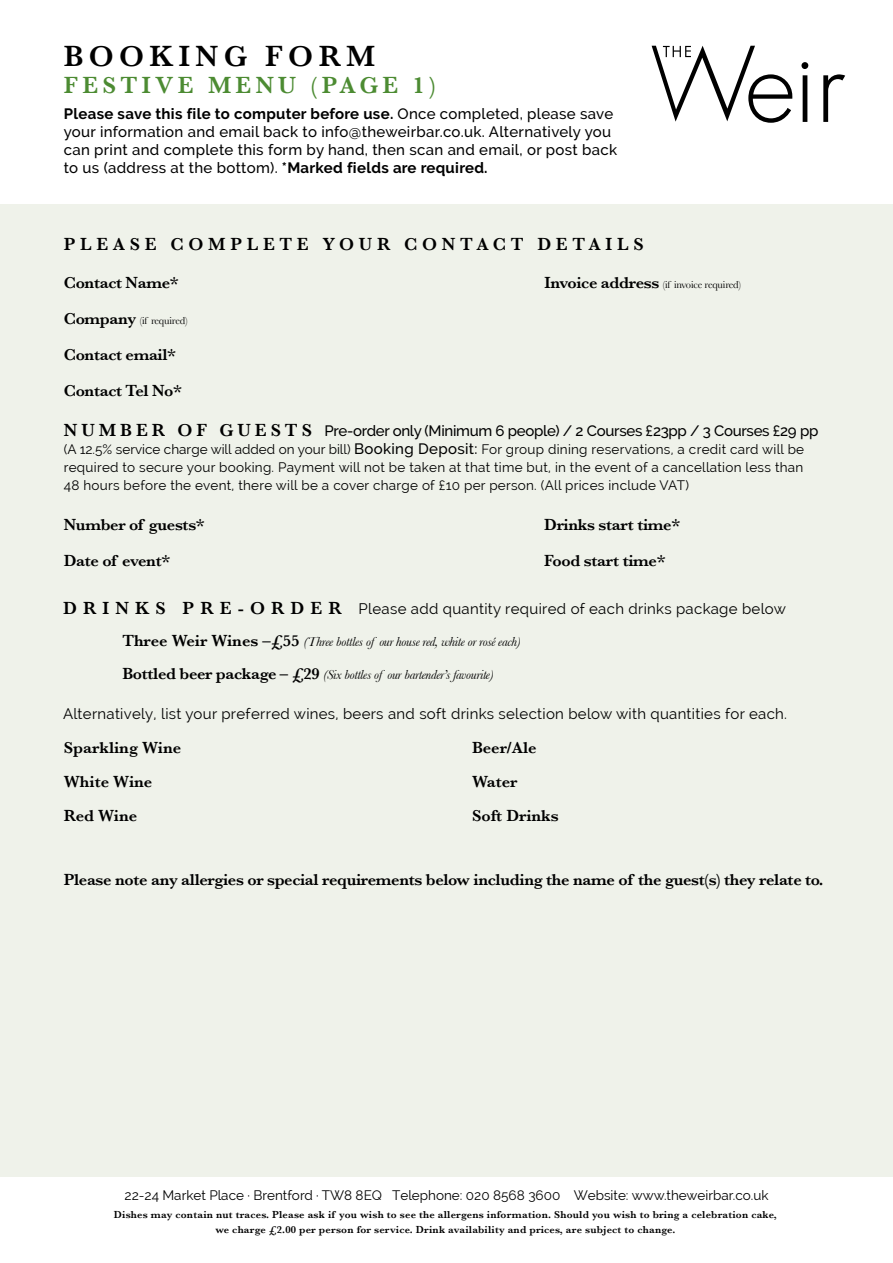
<style>
.page{position:relative;width:893px;height:1263px;background:#fff}
.page>*{position:absolute;margin:0;border:0;box-sizing:border-box;transform-origin:0 0}
.t1{font:600 30px "Baskerville";letter-spacing:.18em;color:#000}
.t2{font:600 24px "Baskerville";letter-spacing:.18em;color:#4c8b32}
.t3{font:600 18px "Baskerville";letter-spacing:.26em;color:#000}
.t4{font:600 16.5px/36px "Baskerville";letter-spacing:-.02em;color:#000}
.t5{font:600 16.5px/34.3px "Baskerville";color:#000}
.t6{font:500 15px/18px "Raleway";letter-spacing:.02em;color:#000}
.t7{font:15px "Raleway";letter-spacing:.02em;color:#000}
.t8{font:500 15px "Raleway";letter-spacing:-.02em;color:#000}
.t9{font:13.5px/18px "Raleway";color:#000;text-align:justify}
.t10{font:italic 13.5px "Baskerville";letter-spacing:-.02em;color:#000}
.t11{font:600 10.5px/15px "Baskerville";letter-spacing:.02em;color:#000;text-align:center}
.t12{font:10.5px "Baskerville";letter-spacing:-.02em;color:#000}
.s1{font-weight:700}
.s2{font-weight:600;font-size:16.5px}
.s3{font-family:"Baskerville";font-weight:600;font-size:18px}
.s4{font-weight:500;font-size:15px}
.s5{font-weight:600;font-style:normal;font-size:16.5px}
</style>
<div class="page">
<div style="left:0;top:204px;width:893px;height:972px;background:#eff2ea"></div>
<svg style="left:652px;top:46px;width:193px;height:77px"></svg>
<h1 class="t1" style="left:64px;top:39px;width:313px">BOOKING FORM</h1>
<h2 class="t2" style="left:64px;top:71px;width:373px">FESTIVE MENU (PAGE 1)</h2>
<p class="t6" style="left:64px;top:105px;width:555px"><span class="s1">Please save this file to computer before use.</span> Once completed, please save your information and email back to info@theweirbar.co.uk. Alternatively you can print and complete this form by hand, then scan and email, or post back to us (address at the bottom). <span class="s1">*Marked fields are required.</span></p>
<h3 class="t3" style="left:64px;top:234px;width:581px">PLEASE COMPLETE YOUR CONTACT DETAILS</h3>
<p class="t4" style="left:64px;top:265px;width:117px">Contact Name*</p>
<p class="t12" style="left:64px;top:315px;width:125px"><span class="s2">Company</span> (if required)</p>
<p class="t4" style="left:64px;top:337px;width:120px">Contact email*<br>Contact Tel No*</p>
<p class="t12" style="left:544px;top:279px;width:198px"><span class="s2">Invoice address</span> (if invoice required)</p>
<p class="t8" style="left:64px;top:422px;width:756px"><span class="s3">N U M B E R O F G U E S T S</span> Pre-order only (Minimum 6 people) / 2 Courses £23pp / 3 Courses £29 pp</p>
<p class="t9" style="left:64px;top:440px;width:742px">(A 12.5% service charge will added on your bill) <span class="s4">Booking Deposit:</span> For group dining reservations, a credit card will be required to secure your booking. Payment will not be taken at that time but, in the event of a cancellation less than 48 hours before the event, there will be a cover charge of £10 per person. (All prices include VAT)</p>
<p class="t4" style="left:64px;top:507px;width:143px">Number of guests*</p>
<p class="t4" style="left:544px;top:507px;width:137px">Drinks start time*</p>
<p class="t4" style="left:64px;top:543px;width:108px">Date of event*</p>
<p class="t4" style="left:544px;top:543px;width:123px">Food start time*</p>
<p class="t7" style="left:63px;top:600px;width:725px"><span class="s3">D R I N K S P R E - O R D E R</span> Please add quantity required of each drinks package below</p>
<p class="t10" style="left:122px;top:634px;width:400px"><span class="s5">Three Weir Wines –£55</span> (Three bottles of our house red, white or rosé each)</p>
<p class="t10" style="left:122px;top:666px;width:373px"><span class="s5">Bottled beer package – £29</span> (Six bottles of our bartender’s favourite)</p>
<p class="t7" style="left:63px;top:705px;width:725px">Alternatively, list your preferred wines, beers and soft drinks selection below with quantities for each.</p>
<p class="t5" style="left:64px;top:730px;width:119px">Sparkling Wine<br>White Wine<br>Red Wine</p>
<p class="t5" style="left:472px;top:730px;width:88px">Beer/Ale<br>Water<br>Soft Drinks</p>
<p class="t4" style="left:64px;top:861px;width:761px">Please note any allergies or special requirements below including the name of the guest(s) they relate to.</p>
<p class="t9" style="left:124px;top:1186px;width:645px">22-24 Market Place · Brentford · TW8 8EQ Telephone: 020 8568 3600 Website: www.theweirbar.co.uk</p>
<p class="t11" style="left:114px;top:1207px;width:664px">Dishes may contain nut traces. Please ask if you wish to see the allergens information. Should you wish to bring a celebration cake, we charge £2.00 per person for service. Drink availability and prices, are subject to change.</p>
</div>
